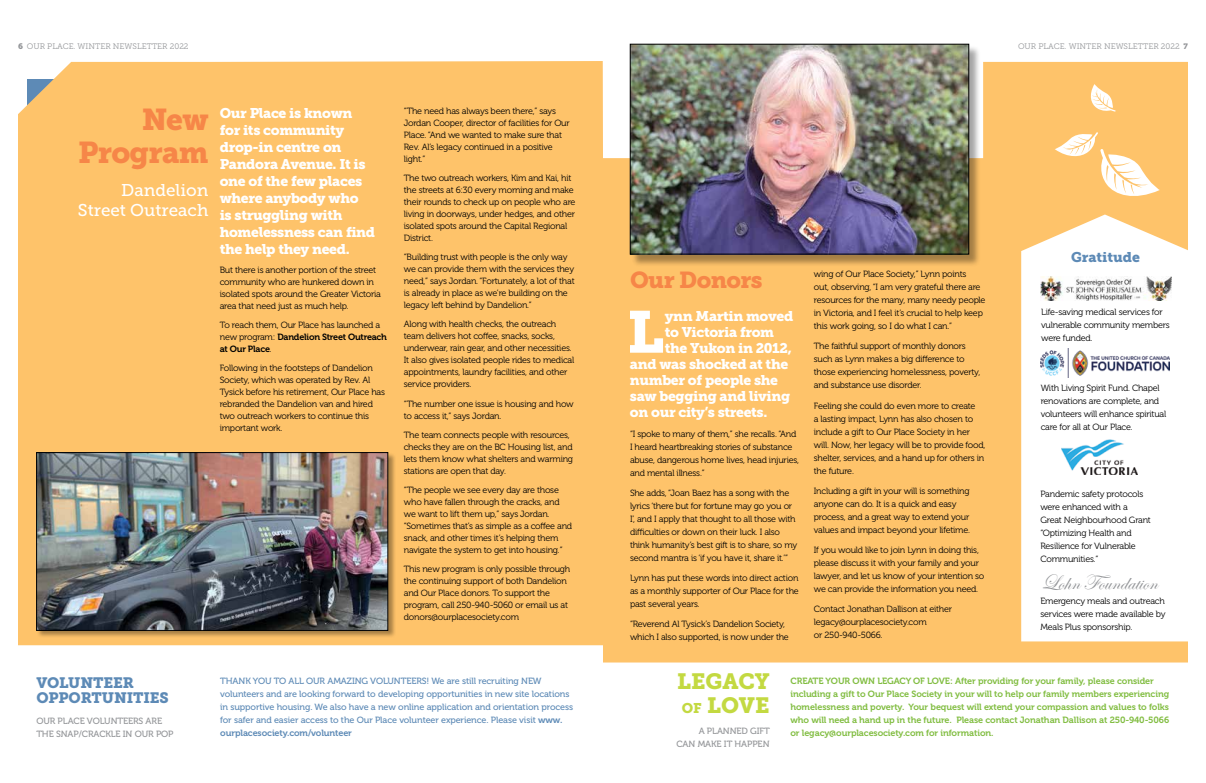
<style>
.page{position:relative;width:1206px;height:783px;background:#fff}
.page>*{position:absolute;margin:0;border:0;box-sizing:border-box;transform-origin:0 0}
.t1{font:58.8px "Museo Slab 900";color:#fff}
.t2{font:30px/33px "Museo Slab 900";letter-spacing:-.025em;color:#f68648;text-align:right}
.t3{font:23px "Museo Slab 900";letter-spacing:-.025em;color:#f68648}
.t4{font:22px "Edwardian Script ITC";color:#939598}
.t5{font:22px/24px "Museo Slab 900";color:#c3d941}
.t6{font:17px/20px "Museo Slab 500";color:#fff;text-align:right}
.t7{font:15px/15px "Museo Slab 900";letter-spacing:-.01em;color:#5d8ab6}
.t8{font:14px/17px "Museo Slab 900";letter-spacing:-.025em;color:#fff}
.t9{font:14px "Museo Slab 900";color:#5d8ab6}
.t10{font:9px/13px "Museo 300";letter-spacing:-.025em;color:#000}
.t11{font:9px/13px "Museo 700";letter-spacing:-.01em;color:#81bd41}
.t12{font:9px/13px "Museo 500";letter-spacing:-.01em;color:#5d8ab6}
.t13{font:9px/13px "Museo 500";letter-spacing:-.01em;color:#939598}
.t14{font:9px/12px "Museo 700";letter-spacing:-.025em;color:#000}
.t15{font:9px "Museo 700";letter-spacing:-.01em;color:#5d8ab6}
.t16{font:8px "Museo Slab 300";color:#939598}
.s1{font-family:"Museo Slab 900"}
.s2{font-family:"Museo 300"}
.s3{font-family:"Museo 700"}
.s4{font-family:"Museo Slab 900";font-size:7.8px}
.s5{font-size:14px}
</style>
<div class="page">
<div style="left:18px;top:61px;width:1170px;height:602px;background:#fec36a"></div>
<div style="left:631px;top:45px;width:350px;height:221px;background:#000;opacity:.35"></div>
<img style="left:632px;top:46px;width:335px;height:206px">
<div style="left:630px;top:44px;width:339px;height:210px;border:1px solid #000"></div>
<svg style="left:1021px;top:215px;width:167px;height:426px"></svg>
<svg style="left:1088px;top:84px;width:28px;height:28px"></svg>
<svg style="left:1055px;top:131px;width:105px;height:70px"></svg>
<div style="left:36px;top:452px;width:360px;height:186px;background:#000;opacity:.35"></div>
<img style="left:38px;top:454px;width:348px;height:175px">
<div style="left:36px;top:452px;width:352px;height:179px;border:1px solid #000"></div>
<img style="left:1041px;top:349px;width:129px;height:28px">
<img style="left:1062px;top:440px;width:75px;height:35px">
<img style="left:1041px;top:276px;width:131px;height:24px">
<p class="t16" style="left:18px;top:42px;width:172px"><span class="s1">6</span> OUR PLACE. WINTER NEWSLETTER 2022</p>
<h2 class="t2" style="left:78px;top:103px;width:132px">New<br>Program</h2>
<h3 class="t6" style="left:78px;top:180px;width:132px">Dandelion<br>Street Outreach</h3>
<h3 class="t8" style="left:220px;top:104px;width:157px">Our Place is known for its community drop-in centre on<br>Pandora Avenue. It is one of the few places where anybody who<br>is struggling with homelessness can find the help they need.</h3>
<p class="t10" style="left:220px;top:264px;width:163px;line-height:12px">But there is another portion of the street community who are hunkered down in isolated spots around the Greater Victoria area that need just as much help.</p>
<p class="t10" style="left:220px;top:319px;width:162px">To reach them, Our Place has launched a</p>
<p class="t14" style="left:220px;top:331px;width:169px"><span class="s2">new program:</span> Dandelion Street Outreach at Our Place<span class="s2">.</span></p>
<p class="t10" style="left:220px;top:362px;width:167px;line-height:12px">Following in the footsteps of Dandelion Society, which was operated by Rev. Al Tysick before his retirement, Our Place has rebranded the Dandelion van and hired two outreach workers to continue this important work.</p>
<p class="t10" style="left:404px;top:105px;width:167px;line-height:12px">“The need has always been there,” says Jordan Cooper, director of facilities for Our Place. “And we wanted to make sure that Rev. Al’s legacy continued in a positive light.”</p>
<p class="t10" style="left:404px;top:172px;width:173px;line-height:12px">The two outreach workers, Kim and Kai, hit the streets at 6:30 every morning and make their rounds to check up on people who are living in doorways, under hedges, and other isolated spots around the Capital Regional District.</p>
<p class="t10" style="left:404px;top:251px;width:172px;line-height:12px">“Building trust with people is the only way we can provide them with the services they need,” says Jordan. “Fortunately, a lot of that is already in place as we’re building on the legacy left behind by Dandelion.”</p>
<p class="t10" style="left:404px;top:319px;width:172px;line-height:12px">Along with health checks, the outreach team delivers hot coffee, snacks, socks, underwear, rain gear, and other necessities.<br>It also gives isolated people rides to medical appointments, laundry facilities, and other service providers.</p>
<p class="t10" style="left:404px;top:398px;width:171px;line-height:12px">“The number one issue is housing and how to access it,” says Jordan.</p>
<p class="t10" style="left:404px;top:429px;width:171px;line-height:12px">The team connects people with resources, checks they are on the BC Housing list, and lets them know what shelters and warming stations are open that day.</p>
<p class="t10" style="left:404px;top:484px;width:170px;line-height:12px">“The people we see every day are those who have fallen through the cracks, and we want to lift them up,” says Jordan. “Sometimes that’s as simple as a coffee and snack, and other times it’s helping them navigate the system to get into housing.”</p>
<p class="t10" style="left:404px;top:563px;width:168px;line-height:12px">This new program is only possible through the continuing support of both Dandelion and Our Place donors. To support the program, call 250-940-5060 or email us at donors@ourplacesociety.com</p>
<h3 class="t7" style="left:36px;top:676px;width:134px">VOLUNTEER<br>OPPORTUNITIES</h3>
<p class="t13" style="left:36px;top:714px;width:139px">OUR PLACE VOLUNTEERS ARE<br>THE SNAP/CRACKLE IN OUR POP</p>
<p class="t12" style="left:220px;top:674px;width:354px">THANK YOU TO ALL OUR AMAZING VOLUNTEERS! We are still recruiting NEW volunteers and are looking forward to developing opportunities in new site locations in supportive housing. We also have a new online application and orientation process for safer and easier access to the Our Place volunteer experience. Please visit <span class="s3">www.</span></p>
<p class="t15" style="left:220px;top:728px;width:133px">ourplacesociety.com/volunteer</p>
<p class="t16" style="left:1018px;top:42px;width:171px">OUR PLACE. WINTER NEWSLETTER 2022 <span class="s4">7</span></p>
<h3 class="t3" style="left:630px;top:266px;width:134px">Our Donors</h3>
<h1 class="t1" style="left:627px;top:298px;width:39px">L</h1>
<h3 class="t8" style="left:665px;top:307px;width:130px">ynn Martin moved</h3>
<h3 class="t8" style="left:665px;top:323px;width:111px">to Victoria from</h3>
<h3 class="t8" style="left:665px;top:339px;width:128px">the Yukon in 2012,</h3>
<h3 class="t8" style="left:630px;top:355px;width:160px">and was shocked at the</h3>
<h3 class="t8" style="left:630px;top:371px;width:150px">number of people she</h3>
<h3 class="t8" style="left:630px;top:387px;width:162px">saw begging and living</h3>
<h3 class="t8" style="left:630px;top:403px;width:139px">on our city’s streets.</h3>
<p class="t10" style="left:630px;top:428px;width:171px">“I spoke to many of them,” she recalls. “And I heard heartbreaking stories of substance abuse, dangerous home lives, head injuries, and mental illness.”</p>
<p class="t10" style="left:630px;top:487px;width:169px">She adds, “Joan Baez has a song with the lyrics ‘there but for fortune may go you or I’, and I apply that thought to all those with difficulties or down on their luck. I also think humanity’s best gift is to share, so my second mantra is ‘if you have it, share it.’”</p>
<p class="t10" style="left:630px;top:572px;width:170px;text-align:justify">Lynn has put these words into direct action as a monthly supporter of Our Place for the past several years.</p>
<p class="t10" style="left:630px;top:618px;width:160px">“Reverend Al Tysick’s Dandelion Society, which I also supported, is now under the</p>
<p class="t10" style="left:814px;top:268px;width:173px">wing of Our Place Society,” Lynn points<br>out, observing, “I am very grateful there are resources for the many, many needy people in Victoria, and I feel it’s crucial to help keep this work going, so I do what I can.”</p>
<p class="t10" style="left:814px;top:340px;width:168px">The faithful support of monthly donors such as Lynn makes a big difference to those experiencing homelessness, poverty, and substance use disorder.</p>
<p class="t10" style="left:814px;top:399px;width:173px">Feeling she could do even more to create<br>a lasting impact, Lynn has also chosen to include a gift to Our Place Society in her will. Now, her legacy will be to provide food, shelter, services, and a hand up for others in the future.</p>
<p class="t10" style="left:814px;top:484px;width:158px">Including a gift in your will is something anyone can do. It is a quick and easy process, and a great way to extend your values and impact beyond your lifetime.</p>
<p class="t10" style="left:814px;top:544px;width:172px">If you would like to join Lynn in doing this, please discuss it with your family and your lawyer, and let us know of your intention so we can provide the information you need.</p>
<p class="t10" style="left:814px;top:603px;width:140px">Contact Jonathan Dallison at either legacy@ourplacesociety.com<br>or 250-940-5066.</p>
<h3 class="t9" style="left:1071px;top:249px;width:70px">Gratitude</h3>
<p class="t10" style="left:1041px;top:305px;width:130px">Life-saving medical services for vulnerable community members were funded.</p>
<p class="t10" style="left:1041px;top:381px;width:127px">With Living Spirit Fund. Chapel renovations are complete, and volunteers will enhance spiritual care for all at Our Place.</p>
<p class="t10" style="left:1040px;top:487px;width:112px">Pandemic safety protocols were enhanced with a<br>Great Neighbourhood Grant “Optimizing Health and<br>Resilience for Vulnerable<br>Communities.“</p>
<p class="t10" style="left:1040px;top:595px;width:127px;text-align:justify">Emergency meals and outreach services were made available by Meals Plus sponsorship.</p>
<h3 class="t4" style="left:1041px;top:570px;width:118px">Lohn Foundation</h3>
<h3 class="t5" style="left:677px;top:670px;width:94px">LEGACY<br><span class="s5">OF</span> LOVE</h3>
<p class="t13" style="left:676px;top:724px;width:95px;text-align:right">A PLANNED GIFT<br>CAN MAKE IT HAPPEN</p>
<p class="t11" style="left:790px;top:674px;width:380px">CREATE YOUR OWN LEGACY OF LOVE: After providing for your family, please consider including a gift to Our Place Society in your will to help our family members experiencing homelessness and poverty. Your bequest will extend your compassion and values to folks who will need a hand up in the future. Please contact Jonathan Dallison at 250-940-5066 or legacy@ourplacesociety.com for information.</p>
</div>
